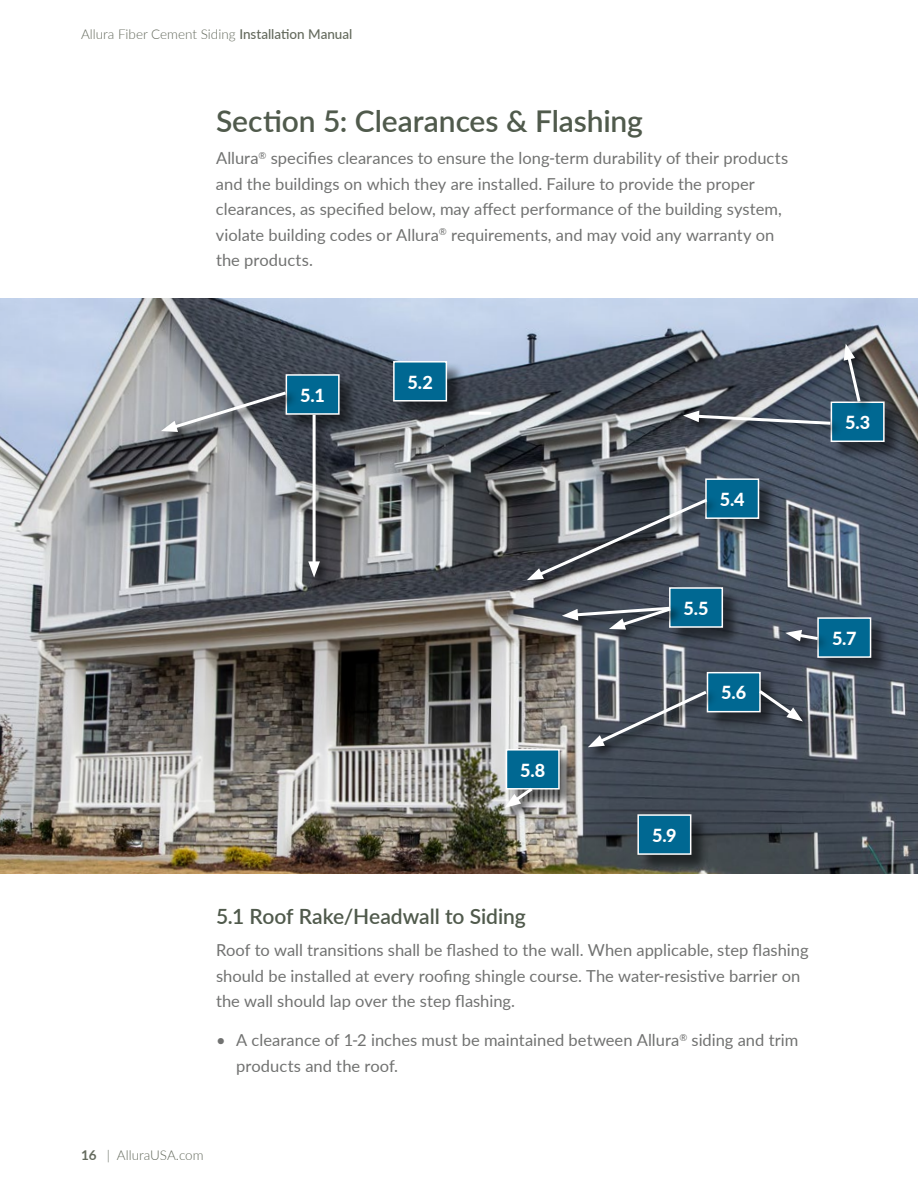
<style>
.page{position:relative;width:918px;height:1188px;background:#fff}
.page>*{position:absolute;margin:0;border:0;box-sizing:border-box;transform-origin:0 0}
.t1{font:600 30px "Lato";color:#505a4c}
.t2{font:600 21px "Lato";letter-spacing:-.005em;color:#505a4c}
.t3{font:800 18px "Lato";color:#fff}
.t4{font:16.5px/25.5px "Lato";color:#717271}
.t5{font:300 13.5px "Lato";color:#646a5d}
.s1{font-weight:500}
.s2{font-weight:700}
</style>
<div class="page">
<img style="left:0;top:298px;width:918px;height:575px">
<div style="left:670px;top:589px;width:71px;height:56px;background:#000;opacity:.5"></div>
<div style="left:670px;top:588px;width:52px;height:39px;background:#006892"></div>
<div style="left:669px;top:587px;width:54px;height:41px;border:2px solid #fff"></div>
<div style="left:708px;top:673px;width:70px;height:57px;background:#000;opacity:.5"></div>
<div style="left:707px;top:673px;width:53px;height:39px;background:#006892"></div>
<div style="left:707px;top:672px;width:54px;height:40px;border:2px solid #fff"></div>
<div style="left:287px;top:376px;width:70px;height:56px;background:#000;opacity:.5"></div>
<div style="left:286px;top:375px;width:53px;height:39px;background:#006892"></div>
<div style="left:286px;top:374px;width:54px;height:41px;border:2px solid #fff"></div>
<div style="left:394px;top:362px;width:71px;height:57px;background:#000;opacity:.5"></div>
<div style="left:394px;top:362px;width:52px;height:39px;background:#006892"></div>
<div style="left:393px;top:361px;width:54px;height:41px;border:2px solid #fff"></div>
<div style="left:832px;top:403px;width:70px;height:57px;background:#000;opacity:.5"></div>
<div style="left:831px;top:402px;width:53px;height:39px;background:#006892"></div>
<div style="left:831px;top:402px;width:54px;height:40px;border:2px solid #fff"></div>
<div style="left:707px;top:480px;width:70px;height:56px;background:#000;opacity:.5"></div>
<div style="left:706px;top:479px;width:52px;height:39px;background:#006892"></div>
<div style="left:705px;top:478px;width:54px;height:41px;border:2px solid #fff"></div>
<div style="left:819px;top:619px;width:70px;height:56px;background:#000;opacity:.5"></div>
<div style="left:818px;top:618px;width:53px;height:39px;background:#006892"></div>
<div style="left:817px;top:617px;width:54px;height:41px;border:2px solid #fff"></div>
<div style="left:507px;top:750px;width:70px;height:57px;background:#000;opacity:.5"></div>
<div style="left:506px;top:750px;width:53px;height:39px;background:#006892"></div>
<div style="left:506px;top:749px;width:54px;height:41px;border:2px solid #fff"></div>
<div style="left:639px;top:816px;width:70px;height:56px;background:#000;opacity:.5"></div>
<div style="left:638px;top:815px;width:53px;height:39px;background:#006892"></div>
<div style="left:637px;top:814px;width:54px;height:41px;border:2px solid #fff"></div>
<div style="left:560px;top:604px;width:123px;height:29px;background:#000;opacity:.75"></div>
<div style="left:607px;top:605px;width:76px;height:37px;background:#000;opacity:.75"></div>
<svg style="left:562px;top:605px;width:112px;height:25px"></svg>
<div style="left:783px;top:627px;width:47px;height:26px;background:#000;opacity:.75"></div>
<svg style="left:785px;top:630px;width:36px;height:12px"></svg>
<div style="left:503px;top:786px;width:41px;height:34px;background:#000;opacity:.75"></div>
<svg style="left:505px;top:785px;width:31px;height:23px"></svg>
<div style="left:586px;top:688px;width:132px;height:72px;background:#000;opacity:.75"></div>
<svg style="left:588px;top:688px;width:122px;height:59px;background:#5a6069"></svg>
<div style="left:757px;top:688px;width:58px;height:46px;background:#000;opacity:.75"></div>
<svg style="left:756px;top:687px;width:47px;height:34px;background:#555f6a"></svg>
<div style="left:306px;top:412px;width:26px;height:177px;background:#000;opacity:.75"></div>
<hr style="left:313px;top:415px;width:3px;height:152px;background:#fff">
<svg style="left:308px;top:561px;width:12px;height:17px"></svg>
<div style="left:841px;top:342px;width:32px;height:72px;background:#000;opacity:.75"></div>
<svg style="left:844px;top:344px;width:19px;height:61px"></svg>
<svg style="left:159px;top:389px;width:139px;height:55px;background:#5a6770"></svg>
<svg style="left:161px;top:389px;width:128px;height:43px;background:#878c91"></svg>
<hr style="left:469px;top:412px;width:22px;height:3px;background:#fff">
<div style="left:525px;top:496px;width:194px;height:97px;background:#000;opacity:.75"></div>
<svg style="left:527px;top:496px;width:184px;height:84px;background:#61676e"></svg>
<div style="left:681px;top:408px;width:162px;height:30px;background:#000;opacity:.75"></div>
<svg style="left:683px;top:411px;width:151px;height:15px"></svg>
<p class="t5" style="left:81px;top:24px;width:273px">Allura Fiber Cement Siding <span class="s1">Installation Manual</span></p>
<h1 class="t1" style="left:216px;top:99px;width:428px">Section 5: Clearances &amp; Flashing</h1>
<p class="t4" style="left:216px;top:145px;width:574px">Allura<sup>®</sup> specifies clearances to ensure the long-term durability of their products and the buildings on which they are installed. Failure to provide the proper clearances, as specified below, may affect performance of the building system, violate building codes or Allura<sup>®</sup> requirements, and may void any warranty on the products.</p>
<p class="t3" style="left:300px;top:382px;width:26px">5.1</p>
<p class="t3" style="left:407px;top:369px;width:27px">5.2</p>
<p class="t3" style="left:720px;top:486px;width:26px">5.4</p>
<p class="t3" style="left:845px;top:409px;width:27px">5.3</p>
<p class="t3" style="left:520px;top:757px;width:27px">5.8</p>
<p class="t3" style="left:683px;top:595px;width:27px">5.5</p>
<p class="t3" style="left:721px;top:679px;width:27px">5.6</p>
<p class="t3" style="left:652px;top:822px;width:26px">5.9</p>
<p class="t3" style="left:832px;top:625px;width:26px">5.7</p>
<p class="t2" style="left:216px;top:901px;width:311px">5.1 Roof Rake/Headwall to Siding</p>
<p class="t4" style="left:216px;top:937px;width:594px">Roof to wall transitions shall be flashed to the wall. When applicable, step flashing should be installed at every roofing shingle course. The water-resistive barrier on the wall should lap over the step flashing.</p>
<p class="t4" style="left:236px;top:1027px;width:564px;text-indent:-20px">• A clearance of 1-2 inches must be maintained between Allura<sup>®</sup> siding and trim products and the roof.</p>
<p class="t5" style="left:81px;top:1146px;width:124px"><span class="s2">16</span> | AlluraUSA.com</p>
</div>
